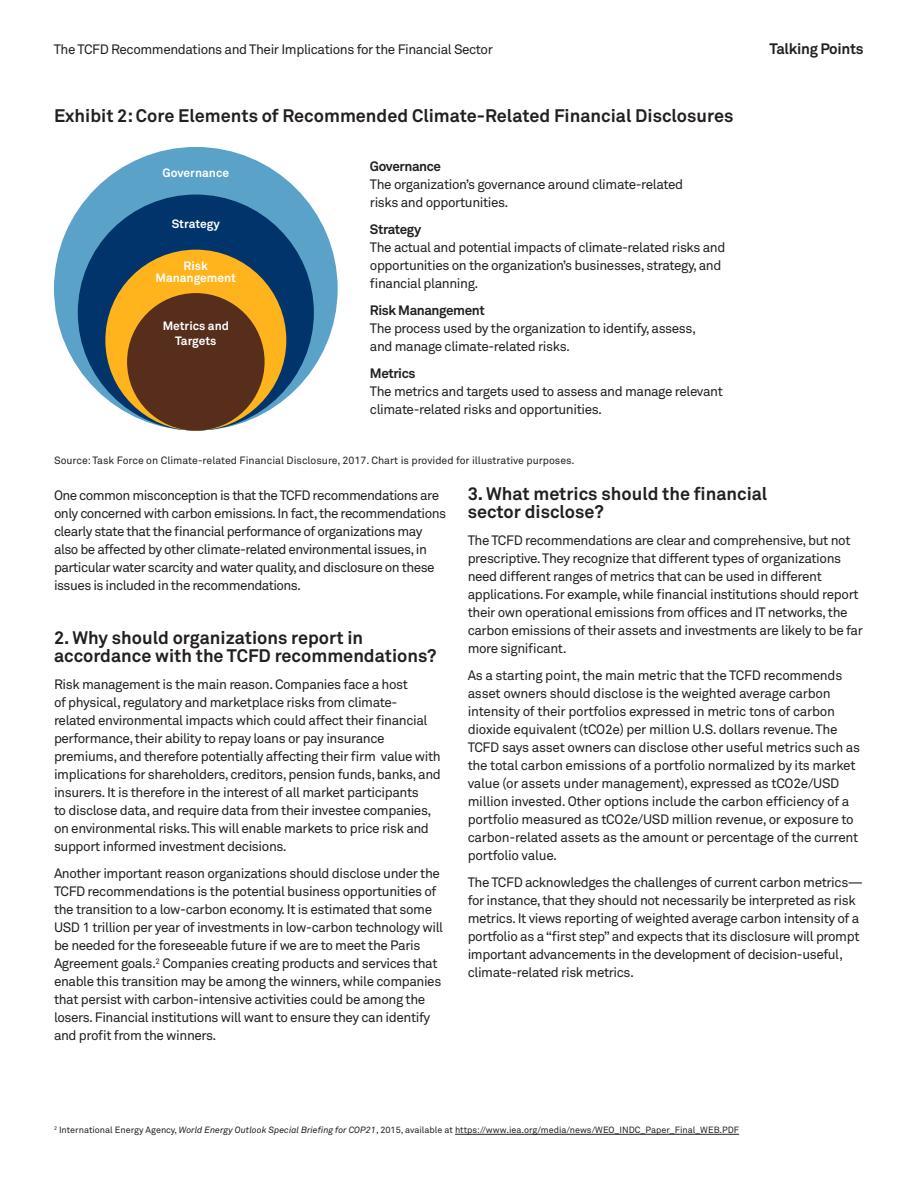
<style>
.page{position:relative;width:918px;height:1188px;background:#fff}
.page>*{position:absolute;margin:0;border:0;box-sizing:border-box;transform-origin:0 0}
.Section_Subhead{font:700 18px/18px "Akkurat Pro";color:#231f20}
.t1{font:700 15px "Akkurat Pro";letter-spacing:-.02em;color:#231f20}
.Body_Copy{font:13.5px/18px "Akkurat Pro";letter-spacing:-.03em;color:#231f20}
.t2{font:700 12px "Akkurat Pro";color:#fff}
.Disclaimer{font:10.5px "Akkurat Pro";color:#231f20}
.Disclaimer-2{font:9px "Akkurat Pro";color:#231f20}
.s1{font-weight:700}
.s2{font-style:italic}
</style>
<div class="page">
<div style="left:54px;top:147px;width:284px;height:284px;background:#5aa2c7;border-radius:50%"></div>
<div style="left:78px;top:195px;width:236px;height:236px;background:#00346a;border-radius:50%"></div>
<div style="left:105px;top:250px;width:181px;height:181px;background:#ffb41e;border-radius:50%"></div>
<div style="left:127px;top:293px;width:138px;height:138px;background:#562e1b;border-radius:50%"></div>
<hr style="left:455px;top:1134px;width:284px;height:1px;background:#231f20">
<p class="Body_Copy" style="left:54px;top:40px;width:441px">The TCFD Recommendations and Their Implications for the Financial Sector</p>
<p class="t1" style="left:770px;top:39px;width:96px">Talking Points</p>
<p class="Section_Subhead" style="left:54px;top:107px;width:681px">Exhibit 2: Core Elements of Recommended Climate-Related Financial Disclosures</p>
<p class="Body_Copy" style="left:370px;top:157px;width:315px"><span class="s1">Governance<br></span>The organization’s governance around climate-related risks and opportunities.</p>
<p class="Body_Copy" style="left:370px;top:220px;width:357px"><span class="s1">Strategy<br></span>The actual and potential impacts of climate-related risks and opportunities on the organization’s businesses, strategy, and financial planning.</p>
<p class="Body_Copy" style="left:370px;top:301px;width:328px"><span class="s1">Risk Manangement<br></span>The process used by the organization to identify, assess, and manage climate-related risks.</p>
<p class="Body_Copy" style="left:370px;top:364px;width:355px"><span class="s1">Metrics<br></span>The metrics and targets used to assess and manage relevant climate-related risks and opportunities.</p>
<p class="Disclaimer" style="left:54px;top:454px;width:522px">Source: Task Force on Climate-related Financial Disclosure, 2017. Chart is provided for illustrative purposes.</p>
<p class="Body_Copy" style="left:54px;top:486px;width:394px">One common misconception is that the TCFD recommendations are only concerned with carbon emissions. In fact, the recommendations clearly state that the financial performance of organizations may also be affected by other climate-related environmental issues, in particular water scarcity and water quality, and disclosure on these issues is included in the recommendations.</p>
<p class="t2" style="left:163px;top:165px;width:68px">Governance</p>
<p class="t2" style="left:172px;top:216px;width:50px">Strategy</p>
<p class="t2" style="left:184px;top:258px;width:26px">Risk</p>
<p class="t2" style="left:156px;top:270px;width:82px">Manangement</p>
<p class="t2" style="left:163px;top:318px;width:68px">Metrics and</p>
<p class="t2" style="left:175px;top:333px;width:43px">Targets</p>
<p class="Section_Subhead" style="left:468px;top:485px;width:301px">3. What metrics should the financial sector disclose?</p>
<p class="Body_Copy" style="left:468px;top:531px;width:397px">The TCFD recommendations are clear and comprehensive, but not prescriptive. They recognize that different types of organizations need different ranges of metrics that can be used in different applications. For example, while financial institutions should report their own operational emissions from offices and IT networks, the carbon emissions of their assets and investments are likely to be far more significant.</p>
<p class="Body_Copy" style="left:468px;top:666px;width:394px">As a starting point, the main metric that the TCFD recommends asset owners should disclose is the weighted average carbon intensity of their portfolios expressed in metric tons of carbon dioxide equivalent (tCO2e) per million U.S. dollars revenue. The TCFD says asset owners can disclose other useful metrics such as the total carbon emissions of a portfolio normalized by its market value (or assets under management), expressed as tCO2e/USD million invested. Other options include the carbon efficiency of a portfolio measured as tCO2e/USD million revenue, or exposure to carbon-related assets as the amount or percentage of the current portfolio value.</p>
<p class="Body_Copy" style="left:468px;top:873px;width:397px">The TCFD acknowledges the challenges of current carbon metrics— for instance, that they should not necessarily be interpreted as risk metrics. It views reporting of weighted average carbon intensity of a portfolio as a “first step” and expects that its disclosure will prompt important advancements in the development of decision-useful, climate-related risk metrics.</p>
<p class="Section_Subhead" style="left:54px;top:629px;width:384px">2. Why should organizations report in accordance with the TCFD recommendations?</p>
<p class="Body_Copy" style="left:54px;top:675px;width:388px">Risk management is the main reason. Companies face a host<br>of physical, regulatory and marketplace risks from climate&shy;related environmental impacts which could affect their financial performance, their ability to repay loans or pay insurance premiums, and therefore potentially affecting their firm value with implications for shareholders, creditors, pension funds, banks, and insurers. It is therefore in the interest of all market participants<br>to disclose data, and require data from their investee companies, on environmental risks. This will enable markets to price risk and support informed investment decisions.</p>
<p class="Body_Copy" style="left:54px;top:864px;width:391px">Another important reason organizations should disclose under the TCFD recommendations is the potential business opportunities of the transition to a low-carbon economy. It is estimated that some USD 1 trillion per year of investments in low-carbon technology will be needed for the foreseeable future if we are to meet the Paris Agreement goals.<sup>2</sup> Companies creating products and services that enable this transition may be among the winners, while companies that persist with carbon-intensive activities could be among the losers. Financial institutions will want to ensure they can identify and profit from the winners.</p>
<p class="Disclaimer-2" style="left:54px;top:1125px;width:687px"><sup>2</sup> International Energy Agency, <span class="s2">World Energy Outlook Special Briefing for COP21</span>, 2015, available at https://www.iea.org/media/news/WEO_INDC_Paper_Final_WEB.PDF</p>
</div>
